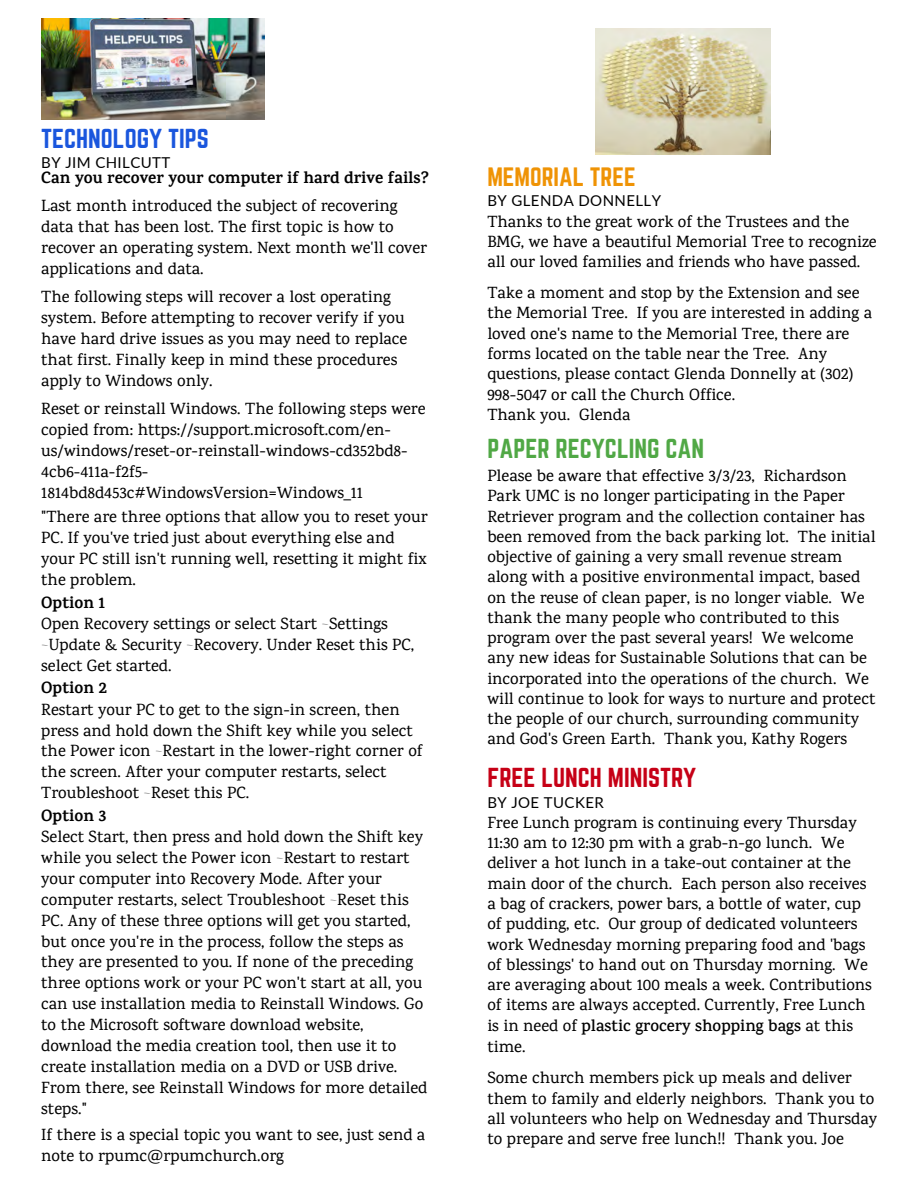
<style>
.page{position:relative;width:918px;height:1188px;background:#fff}
.page>*{position:absolute;margin:0;border:0;box-sizing:border-box;transform-origin:0 0}
.t1{font:24px "Norwester";color:#c60016}
.t2{font:24px "Norwester";color:#50a845}
.t3{font:24px "Norwester";color:#1a56dd}
.t4{font:23.25px "Norwester";color:#ef9305}
.t5{font:500 16.5px/20.9px "Karma";color:#000}
.t6{font:700 16.5px "Karma";color:#000}
.t7{font:15px "Lato";letter-spacing:.025em;color:#000}
.s1{font-weight:600}
</style>
<div class="page">
<img style="left:596px;top:29px;width:174px;height:126px">
<img style="left:41px;top:19px;width:223px;height:100px">
<p class="t3" style="left:41px;top:124px;width:169px">TECHNOLOGY TIPS</p>
<p class="t6" style="left:41px;top:168px;width:389px">Can you recover your computer if hard drive fails?</p>
<p class="t7" style="left:41px;top:153px;width:131px">BY JIM CHILCUTT</p>
<p class="t5" style="left:41px;top:195px;width:387px">Last month introduced the subject of recovering data that has been lost. The first topic is how to recover an operating system. Next month we'll cover applications and data.</p>
<p class="t5" style="left:41px;top:286px;width:368px">The following steps will recover a lost operating system. Before attempting to recover verify if you have hard drive issues as you may need to replace that first. Finally keep in mind these procedures apply to Windows only.</p>
<p class="t5" style="left:41px;top:398px;width:386px">Reset or reinstall Windows. The following steps were copied from: https://support.microsoft.com/en&shy;us/windows/reset-or-reinstall-windows-cd352bd8- 4cb6-411a-f2f5- 1814bd8d453c#WindowsVersion=Windows_11</p>
<p class="t5" style="left:41px;top:506px;width:388px">"There are three options that allow you to reset your PC. If you've tried just about everything else and your PC still isn't running well, resetting it might fix the problem.</p>
<p class="t6" style="left:41px;top:592px;width:66px">Option 1</p>
<p class="t5" style="left:41px;top:613px;width:375px">Open Recovery settings or select Start &gt;Settings &gt;Update &amp; Security &gt;Recovery. Under Reset this PC, select Get started.</p>
<p class="t6" style="left:41px;top:678px;width:67px">Option 2</p>
<p class="t5" style="left:41px;top:699px;width:383px">Restart your PC to get to the sign-in screen, then press and hold down the Shift key while you select the Power icon &gt;Restart in the lower-right corner of the screen. After your computer restarts, select Troubleshoot &gt;Reset this PC.</p>
<p class="t6" style="left:41px;top:806px;width:67px">Option 3</p>
<p class="t5" style="left:41px;top:826px;width:388px">Select Start, then press and hold down the Shift key while you select the Power icon &gt;Restart to restart your computer into Recovery Mode. After your computer restarts, select Troubleshoot &gt;Reset this PC. Any of these three options will get you started, but once you're in the process, follow the steps as they are presented to you. If none of the preceding three options work or your PC won't start at all, you can use installation media to Reinstall Windows. Go to the Microsoft software download website, download the media creation tool, then use it to create installation media on a DVD or USB drive.<br>From there, see Reinstall Windows for more detailed steps."</p>
<p class="t5" style="left:41px;top:1124px;width:386px">If there is a special topic you want to see, just send a note to rpumc@rpumchurch.org</p>
<p class="t4" style="left:487px;top:163px;width:150px">MEMORIAL TREE</p>
<p class="t7" style="left:487px;top:191px;width:175px">BY GLENDA DONNELLY</p>
<p class="t5" style="left:487px;top:211px;width:391px;line-height:20.2px">Thanks to the great work of the Trustees and the<br>BMG, we have a beautiful Memorial Tree to recognize all our loved families and friends who have passed.</p>
<p class="t5" style="left:487px;top:282px;width:386px;line-height:20.2px">Take a moment and stop by the Extension and see the Memorial Tree. If you are interested in adding a loved one's name to the Memorial Tree, there are forms located on the table near the Tree. Any questions, please contact Glenda Donnelly at (302)<br>998-5047 or call the Church Office.</p>
<p class="t5" style="left:487px;top:404px;width:145px">Thank you. Glenda</p>
<p class="t2" style="left:487px;top:434px;width:218px">PAPER RECYCLING CAN</p>
<p class="t5" style="left:487px;top:465px;width:390px;line-height:20.2px">Please be aware that effective 3/3/23, Richardson Park UMC is no longer participating in the Paper Retriever program and the collection container has been removed from the back parking lot. The initial objective of gaining a very small revenue stream along with a positive environmental impact, based on the reuse of clean paper, is no longer viable. We thank the many people who contributed to this program over the past several years! We welcome any new ideas for Sustainable Solutions that can be incorporated into the operations of the church. We will continue to look for ways to nurture and protect the people of our church, surrounding community and God's Green Earth. Thank you, Kathy Rogers</p>
<p class="t1" style="left:487px;top:763px;width:211px">FREE LUNCH MINISTRY</p>
<p class="t7" style="left:487px;top:793px;width:118px">BY JOE TUCKER</p>
<p class="t5" style="left:487px;top:812px;width:386px;line-height:20.4px">Free Lunch program is continuing every Thursday 11:30 am to 12:30 pm with a grab-n-go lunch. We deliver a hot lunch in a take-out container at the main door of the church. Each person also receives a bag of crackers, power bars, a bottle of water, cup of pudding, etc. Our group of dedicated volunteers work Wednesday morning preparing food and 'bags of blessings' to hand out on Thursday morning. We are averaging about 100 meals a week. Contributions of items are always accepted. Currently, Free Lunch is in need of <span class="s1">plastic grocery shopping bags</span> at this time.</p>
<p class="t5" style="left:487px;top:1067px;width:391px;line-height:20.2px">Some church members pick up meals and deliver them to family and elderly neighbors. Thank you to all volunteers who help on Wednesday and Thursday to prepare and serve free lunch!! Thank you. Joe</p>
</div>
